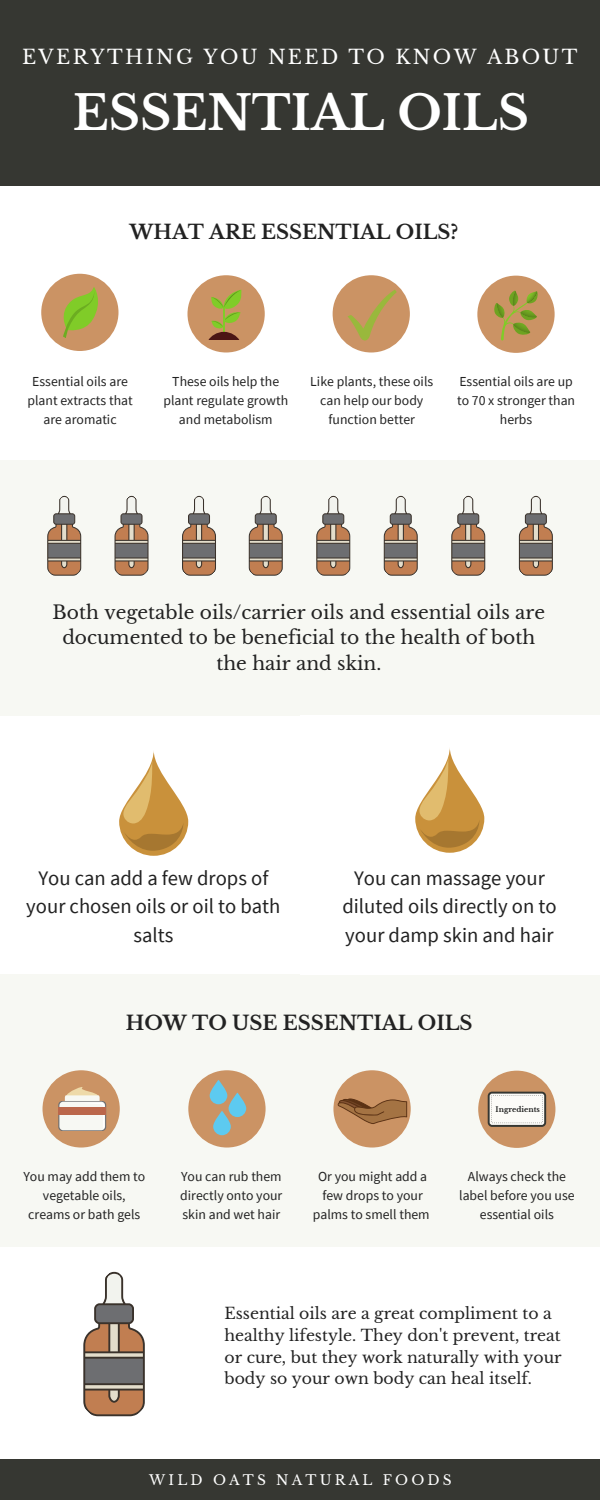
<style>
.page{position:relative;width:600px;height:1500px;background:#fff}
.page>*{position:absolute;margin:0;border:0;box-sizing:border-box;transform-origin:0 0}
.t1{font:700 47.2px "Libre Baskerville";color:#fff}
.t2{font:20.6px/28.5px "Source Sans Pro";color:#222;text-align:center}
.t3{font:700 19.7px "Libre Baskerville";color:#222}
.t4{font:700 19.6px "Libre Baskerville";color:#222}
.t5{font:19.5px "Libre Baskerville";letter-spacing:.12em;color:#fff}
.t6{font:18.7px/25.5px "Libre Baskerville";color:#222;text-align:center}
.t7{font:15.7px/21.8px "Libre Baskerville";color:#222}
.t8{font:13.8px/18.8px "Source Sans Pro";color:#222;text-align:center}
.t9{font:13.8px "Libre Baskerville";letter-spacing:.23em;color:#fff}
.t10{font:700 7.3px "Libre Baskerville";color:#222}
</style>
<div class="page">
<div style="left:0;top:0;width:600px;height:188px;background:#363732"></div>
<div style="left:0;top:186px;width:600px;height:274px;background:#fff"></div>
<div style="left:0;top:1459px;width:600px;height:41px;background:#363732"></div>
<div style="left:0;top:460px;width:600px;height:256px;background:#f7f8f3"></div>
<div style="left:0;top:974px;width:600px;height:273px;background:#f7f8f3"></div>
<div style="left:300px;top:716px;width:300px;height:259px;background:#fff"></div>
<div style="left:333px;top:275px;width:77px;height:77px;background:#cb9364;border-radius:50%"></div>
<div style="left:477px;top:276px;width:78px;height:77px;background:#cb9364;border-radius:50%"></div>
<div style="left:41px;top:274px;width:77px;height:77px;background:#cb9364;border-radius:50%"></div>
<svg style="left:187px;top:275px;width:79px;height:79px"></svg>
<div style="left:188px;top:275px;width:77px;height:77px;background:#cb9364;border-radius:50%"></div>
<svg style="left:47px;top:495px;width:506px;height:81px"></svg>
<svg style="left:57px;top:280px;width:50px;height:63px"></svg>
<svg style="left:415px;top:747px;width:69px;height:106px"></svg>
<svg style="left:419px;top:757px;width:61px;height:91px"></svg>
<div style="left:333px;top:1070px;width:78px;height:78px;background:#cb9364;border-radius:50%"></div>
<div style="left:478px;top:1071px;width:77px;height:77px;background:#cb9364;border-radius:50%"></div>
<div style="left:188px;top:1070px;width:78px;height:78px;background:#cb9364;border-radius:50%"></div>
<svg style="left:338px;top:1098px;width:69px;height:26px"></svg>
<svg style="left:488px;top:1092px;width:58px;height:35px"></svg>
<svg style="left:490px;top:1094px;width:54px;height:31px"></svg>
<svg style="left:491px;top:1095px;width:51px;height:28px"></svg>
<div style="left:43px;top:1070px;width:77px;height:78px;background:#cb9364;border-radius:50%"></div>
<svg style="left:58px;top:1101px;width:48px;height:30px"></svg>
<div style="left:59px;top:1102px;width:46px;height:28px;background:#f7f8f3;border-radius:4px"></div>
<svg style="left:65px;top:1087px;width:39px;height:41px"></svg>
<div style="left:58px;top:1108px;width:48px;height:7px;background:#bb674b"></div>
<svg style="left:208px;top:290px;width:34px;height:50px"></svg>
<svg style="left:348px;top:290px;width:49px;height:51px"></svg>
<svg style="left:494px;top:290px;width:44px;height:50px"></svg>
<svg style="left:229px;top:1093px;width:17px;height:24px"></svg>
<svg style="left:213px;top:1111px;width:18px;height:24px"></svg>
<svg style="left:210px;top:1080px;width:17px;height:24px"></svg>
<svg style="left:119px;top:750px;width:69px;height:106px"></svg>
<svg style="left:123px;top:760px;width:61px;height:91px"></svg>
<svg style="left:83px;top:1271px;width:62px;height:146px"></svg>
<p class="t5" style="left:22px;top:45px;width:557px">EVERYTHING YOU NEED TO KNOW ABOUT</p>
<p class="t1" style="left:73px;top:84px;width:458px">ESSENTIAL OILS</p>
<p class="t4" style="left:130px;top:220px;width:330px">WHAT ARE ESSENTIAL OILS?</p>
<p class="t8" style="left:27px;top:372px;width:107px">Essential oils are plant extracts that are aromatic</p>
<p class="t8" style="left:163px;top:372px;width:126px">These oils help the plant regulate growth and metabolism</p>
<p class="t8" style="left:457px;top:372px;width:120px">Essential oils are up to 70 x stronger than herbs</p>
<p class="t8" style="left:310px;top:372px;width:124px">Like plants, these oils can help our body function better</p>
<p class="t6" style="left:53px;top:600px;width:494px">Both vegetable oils/carrier oils and essential oils are documented to be beneficial to the health of both the hair and skin.</p>
<p class="t2" style="left:26px;top:863px;width:256px">You can add a few drops of your chosen oils or oil to bath salts</p>
<p class="t2" style="left:342px;top:863px;width:216px">You can massage your diluted oils directly on to your damp skin and hair</p>
<p class="t3" style="left:126px;top:1011px;width:348px">HOW TO USE ESSENTIAL OILS</p>
<p class="t10" style="left:496px;top:1105px;width:46px">Ingredients</p>
<p class="t8" style="left:23px;top:1167px;width:123px">You may add them to vegetable oils, creams or bath gels</p>
<p class="t8" style="left:459px;top:1167px;width:117px">Always check the label before you use essential oils</p>
<p class="t8" style="left:180px;top:1167px;width:104px;text-align:justify">You can rub them directly onto your skin and wet hair</p>
<p class="t8" style="left:313px;top:1167px;width:118px">Or you might add a few drops to your palms to smell them</p>
<p class="t7" style="left:225px;top:1303px;width:339px">Essential oils are a great compliment to a healthy lifestyle. They don't prevent, treat or cure, but they work naturally with your body so your own body can heal itself.</p>
<p class="t9" style="left:149px;top:1472px;width:304px">WILD OATS NATURAL FOODS</p>
</div>
